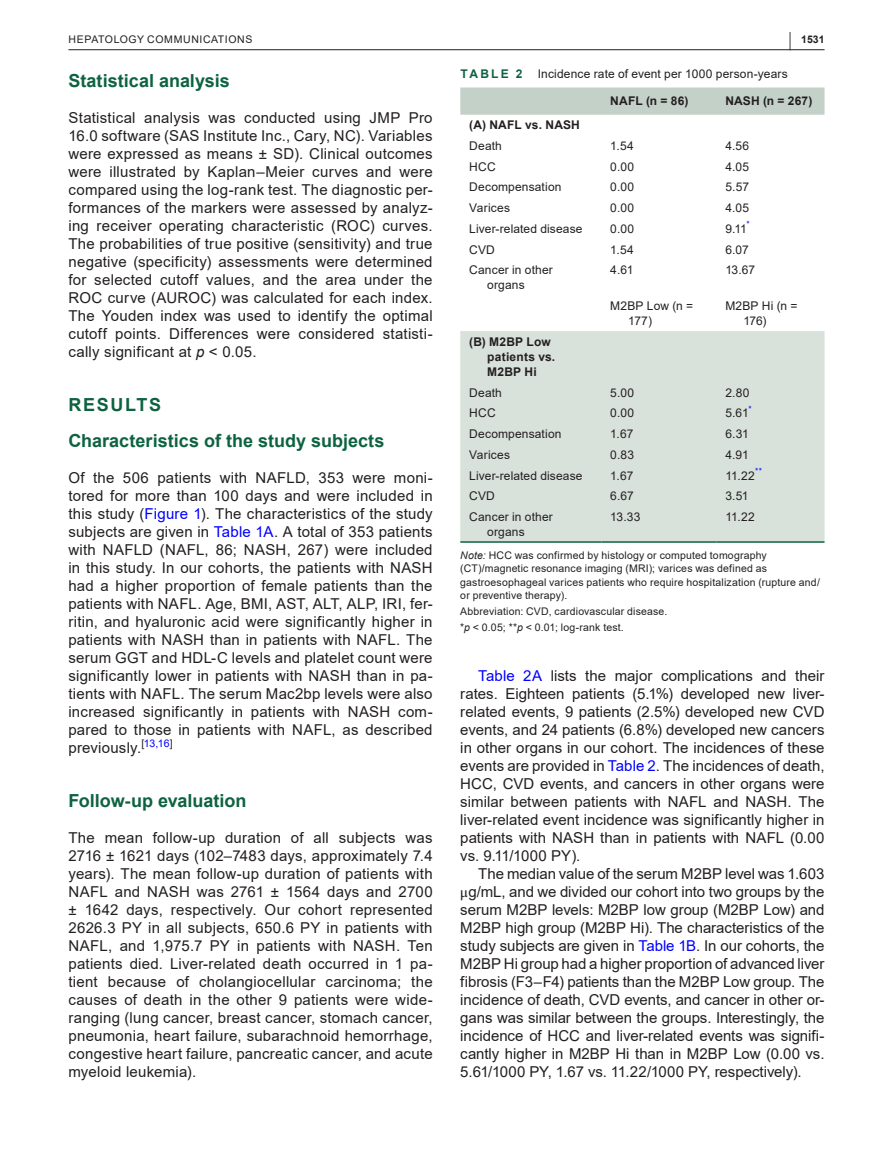
<style>
.page{position:relative;width:893px;height:1174px;background:#fff}
.page>*{position:absolute;margin:0;border:0;box-sizing:border-box;transform-origin:0 0}
.t1{font:700 19.5px "Arial";color:#231f20;scale:.38 1}
.t2{font:700 18px/36px "Arial";color:#0d6341}
.t3{font:15px/18px "Arial";letter-spacing:.015em;color:#231f20;text-align:justify}
.t4{font:12px/15px "Arial";letter-spacing:.01em;color:#231f20}
.t5{font:700 12px/15px "Arial";letter-spacing:.015em;color:#231f20}
.t6{font:700 12px "Arial";letter-spacing:.185em;color:#0d6341}
.t7{font:10.5px/13.5px "Arial";letter-spacing:.015em;color:#231f20}
.t8{font:10.5px "Arial";letter-spacing:.055em;color:#231f20}
.t9{font:10.5px "Arial";color:#00f}
.t10{font:700 10.5px "Arial";color:#231f20}
.t11{font:8.4px "Arial";color:#00f}
.s1{font-style:italic}
.s2{color:#00f}
.s3{font-family:"STIX"}
.s4{color:#231f20}
</style>
<div class="page">
<hr style="left:68px;top:49px;width:756px;height:1px;background:#231f20">
<svg style="left:460px;top:87px;width:364px;height:28px;background:#c5d2c9"></svg>
<div style="left:460px;top:331px;width:364px;height:210px;background:#d9e1db"></div>
<hr style="left:460px;top:541px;width:141px;height:2px;background:#0d6341">
<hr style="left:601px;top:541px;width:115px;height:2px;background:#0d6341">
<hr style="left:716px;top:541px;width:108px;height:2px;background:#0d6341">
<h1 class="t1" style="left:789px;top:25px;width:7px">|</h1>
<p class="t8" style="left:69px;top:32px;width:185px">HEPATOLOGY COMMUNICATIONS</p>
<p class="t10" style="left:801px;top:32px;width:25px">1531</p>
<p class="t2" style="left:68px;top:63px;width:163px">Statistical analysis</p>
<p class="t3" style="left:68px;top:109px;width:366px">Statistical analysis was conducted using JMP Pro 16.0 software (SAS Institute Inc., Cary, NC). Variables were expressed as means ± SD). Clinical outcomes were illustrated by Kaplan–Meier curves and were compared using the log-rank test. The diagnostic per&shy;formances of the markers were assessed by analyz&shy;ing receiver operating characteristic (ROC) curves.<br>The probabilities of true positive (sensitivity) and true negative (specificity) assessments were determined for selected cutoff values, and the area under the ROC curve (AUROC) was calculated for each index.<br>The Youden index was used to identify the optimal cutoff points. Differences were considered statisti&shy;cally significant at <span class="s1">p</span> &lt; 0.05.</p>
<p class="t2" style="left:68px;top:387px;width:318px">RESULTS<br>Characteristics of the study subjects</p>
<p class="t3" style="left:68px;top:469px;width:366px">Of the 506 patients with NAFLD, 353 were moni&shy;tored for more than 100 days and were included in this study (<span class="s2">Figure 1</span>). The characteristics of the study subjects are given in <span class="s2">Table 1A</span>. A total of 353 patients with NAFLD (NAFL, 86; NASH, 267) were included in this study. In our cohorts, the patients with NASH had a higher proportion of female patients than the patients with NAFL. Age, BMI, AST, ALT, ALP, IRI, fer&shy;ritin, and hyaluronic acid were significantly higher in patients with NASH than in patients with NAFL. The serum GGT and HDL-C levels and platelet count were significantly lower in patients with NASH than in pa&shy;tients with NAFL. The serum Mac2bp levels were also increased significantly in patients with NASH com&shy;pared to those in patients with NAFL, as described previously.</p>
<p class="t6" style="left:460px;top:65px;width:63px">TABLE 2</p>
<p class="t4" style="left:538px;top:66px;width:251px">Incidence rate of event per 1000 person-years</p>
<p class="t5" style="left:610px;top:94px;width:80px">NAFL (n = 86)</p>
<p class="t5" style="left:725px;top:94px;width:89px">NASH (n = 267)</p>
<p class="t5" style="left:469px;top:117px;width:112px">(A) NAFL vs. NASH</p>
<p class="t4" style="left:469px;top:138px;width:34px">Death</p>
<p class="t4" style="left:610px;top:138px;width:25px">1.54</p>
<p class="t4" style="left:725px;top:138px;width:25px">4.56</p>
<p class="t4" style="left:469px;top:159px;width:28px">HCC</p>
<p class="t4" style="left:610px;top:159px;width:25px">0.00</p>
<p class="t4" style="left:725px;top:159px;width:25px">4.05</p>
<p class="t4" style="left:469px;top:179px;width:94px">Decompensation</p>
<p class="t4" style="left:610px;top:179px;width:25px">0.00</p>
<p class="t4" style="left:725px;top:179px;width:25px">5.57</p>
<p class="t4" style="left:469px;top:200px;width:42px">Varices</p>
<p class="t4" style="left:610px;top:200px;width:25px">0.00</p>
<p class="t4" style="left:725px;top:200px;width:25px">4.05</p>
<p class="t4" style="left:469px;top:221px;width:115px">Liver-related disease</p>
<p class="t4" style="left:610px;top:221px;width:25px">0.00</p>
<p class="t4" style="left:725px;top:221px;width:23px">9.11</p>
<p class="t11" style="left:747px;top:219px;width:5px">*</p>
<p class="t4" style="left:469px;top:242px;width:27px">CVD</p>
<p class="t4" style="left:610px;top:242px;width:25px">1.54</p>
<p class="t4" style="left:725px;top:242px;width:25px">6.07</p>
<p class="t4" style="left:487px;top:262px;width:67px;text-indent:-18px">Cancer in other organs</p>
<p class="t4" style="left:610px;top:262px;width:25px">4.61</p>
<p class="t4" style="left:725px;top:262px;width:31px">13.67</p>
<p class="t4" style="left:628px;top:298px;width:66px;text-indent:-18px">M2BP Low (n =<br>177)</p>
<p class="t4" style="left:743px;top:298px;width:56px;text-indent:-18px">M2BP Hi (n =<br>176)</p>
<p class="t5" style="left:487px;top:334px;width:69px;text-indent:-18px">(B) M2BP Low patients vs.<br>M2BP Hi</p>
<p class="t4" style="left:469px;top:385px;width:34px">Death</p>
<p class="t4" style="left:610px;top:385px;width:26px">5.00</p>
<p class="t4" style="left:725px;top:385px;width:26px">2.80</p>
<p class="t4" style="left:469px;top:405px;width:28px">HCC</p>
<p class="t4" style="left:610px;top:405px;width:25px">0.00</p>
<p class="t4" style="left:725px;top:405px;width:28px">5.61<sup>*</sup></p>
<p class="t4" style="left:469px;top:426px;width:94px">Decompensation</p>
<p class="t4" style="left:610px;top:426px;width:25px">1.67</p>
<p class="t4" style="left:725px;top:426px;width:25px">6.31</p>
<p class="t4" style="left:469px;top:447px;width:42px">Varices</p>
<p class="t4" style="left:610px;top:447px;width:25px">0.83</p>
<p class="t4" style="left:725px;top:447px;width:25px">4.91</p>
<p class="t4" style="left:469px;top:468px;width:115px">Liver-related disease</p>
<p class="t4" style="left:610px;top:468px;width:25px">1.67</p>
<p class="t4" style="left:725px;top:468px;width:38px">11.22<sup>**</sup></p>
<p class="t4" style="left:469px;top:488px;width:27px">CVD</p>
<p class="t4" style="left:610px;top:488px;width:25px">6.67</p>
<p class="t4" style="left:725px;top:488px;width:25px">3.51</p>
<p class="t4" style="left:487px;top:509px;width:67px;text-indent:-18px">Cancer in other organs</p>
<p class="t4" style="left:610px;top:509px;width:32px">13.33</p>
<p class="t4" style="left:725px;top:509px;width:31px">11.22</p>
<p class="t7" style="left:460px;top:548px;width:361px"><span class="s1">Note:</span> HCC was confirmed by histology or computed tomography (CT)/magnetic resonance imaging (MRI); varices was defined as gastroesophageal varices patients who require hospitalization (rupture and/ or preventive therapy).</p>
<p class="t7" style="left:460px;top:603px;width:208px;line-height:15.8px">Abbreviation: CVD, cardiovascular disease. *<span class="s1">p</span> &lt; 0.05; **<span class="s1">p</span> &lt; 0.01; log-rank test.</p>
<p class="t3" style="left:460px;top:667px;width:366px;text-indent:18px"><span class="s2">Table 2A</span> lists the major complications and their rates. Eighteen patients (5.1%) developed new liver&shy;related events, 9 patients (2.5%) developed new CVD events, and 24 patients (6.8%) developed new cancers in other organs in our cohort. The incidences of these events are provided in <span class="s2">Table 2</span>. The incidences of death, HCC, CVD events, and cancers in other organs were similar between patients with NAFL and NASH. The liver-related event incidence was significantly higher in patients with NASH than in patients with NAFL (0.00 vs. 9.11/1000 PY).</p>
<p class="t3" style="left:460px;top:865px;width:366px;text-indent:18px">The median value of the serum M2BP level was 1.603 <span class="s3">μ</span>g/mL, and we divided our cohort into two groups by the serum M2BP levels: M2BP low group (M2BP Low) and M2BP high group (M2BP Hi). The characteristics of the study subjects are given in <span class="s2">Table 1B</span>. In our cohorts, the M2BP Hi group had a higher proportion of advanced liver fibrosis (F3–F4) patients than the M2BP Low group. The incidence of death, CVD events, and cancer in other or&shy;gans was similar between the groups. Interestingly, the incidence of HCC and liver-related events was signifi&shy;cantly higher in M2BP Hi than in M2BP Low (0.00 vs.<br>5.61/1000 PY, 1.67 vs. 11.22/1000 PY, respectively).</p>
<p class="t9" style="left:141px;top:735px;width:33px"><span class="s4">[</span>13,16<span class="s4">]</span></p>
<p class="t2" style="left:68px;top:783px;width:180px">Follow-up evaluation</p>
<p class="t3" style="left:68px;top:829px;width:366px">The mean follow-up duration of all subjects was 2716 ± 1621 days (102–7483 days, approximately 7.4 years). The mean follow-up duration of patients with NAFL and NASH was 2761 ± 1564 days and 2700 ± 1642 days, respectively. Our cohort represented 2626.3 PY in all subjects, 650.6 PY in patients with NAFL, and 1,975.7 PY in patients with NASH. Ten patients died. Liver-related death occurred in 1 pa&shy;tient because of cholangiocellular carcinoma; the causes of death in the other 9 patients were wide&shy;ranging (lung cancer, breast cancer, stomach cancer, pneumonia, heart failure, subarachnoid hemorrhage, congestive heart failure, pancreatic cancer, and acute myeloid leukemia).</p>
</div>
